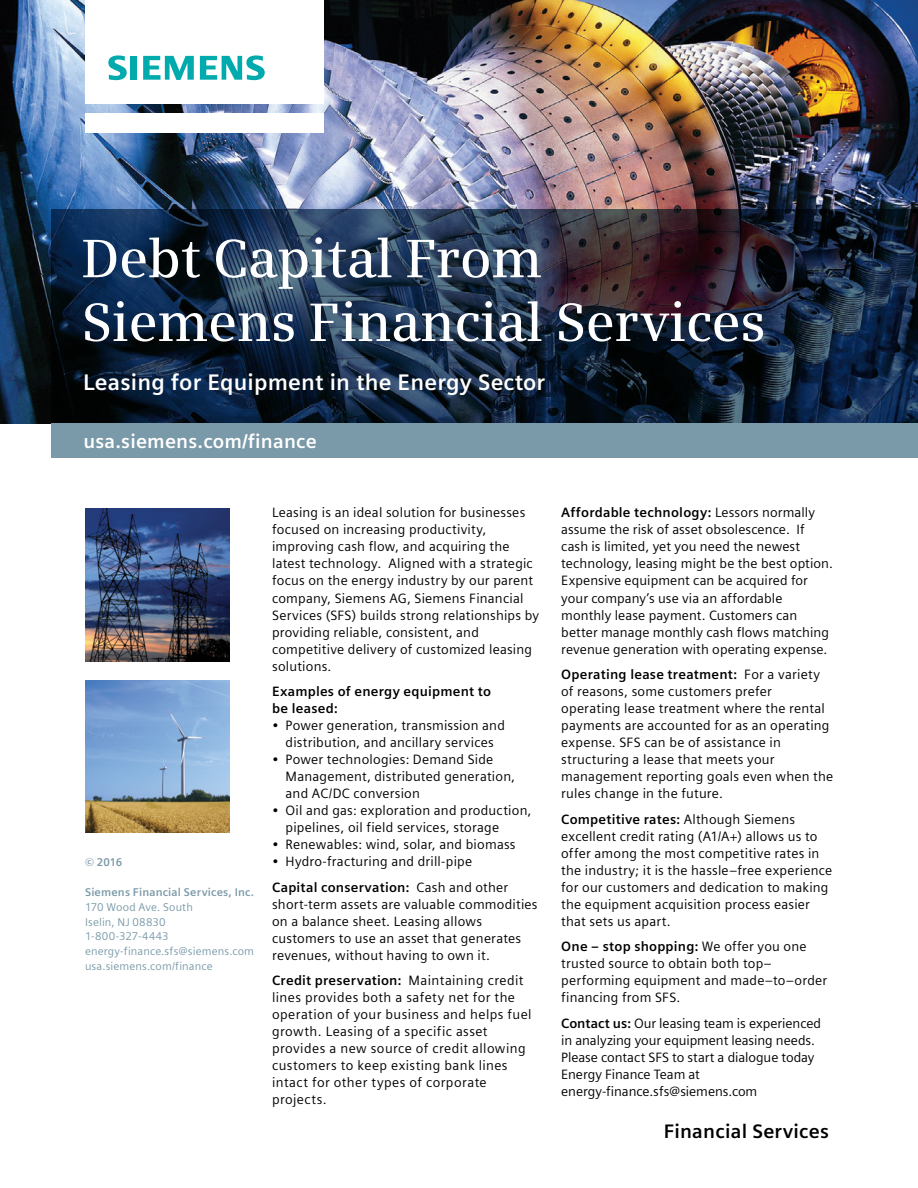
<style>
.page{position:relative;width:918px;height:1188px;background:#fff}
.page>*{position:absolute;margin:0;border:0;box-sizing:border-box;transform-origin:0 0}
._01__Headline__36pt{font:600 54px/63.8px "Siemens Serif";letter-spacing:-.01em;color:#fff}
._01__Subline__15pt_6{font:700 22.5px "Siemens Sans";letter-spacing:.01em;color:#fff}
._02__URL_keyword__13{font:700 19.5px "Siemens Sans";letter-spacing:.01em;color:#fff}
._03__URL_sector_clai{font:700 19.5px "Siemens Sans";letter-spacing:.01em;color:#000}
._04__Copy___9pt_4mm{font:13.5px/17px "Siemens Sans";letter-spacing:.015em;color:#000}
._04__Copy___9pt_4mm-2{font:13.5px/17px "Siemens Sans";letter-spacing:-.005em;color:#000}
._04__Headline_paragr{font:700 13.5px/17px "Siemens Sans";letter-spacing:.015em;color:#000}
._05__Marginal_notes{font:11.25px "Siemens Sans";letter-spacing:.015em;color:#7b9aa9}
._05__Marginal_notes-2{font:700 11.25px "Siemens Sans";letter-spacing:.01em;color:#7b9aa9}
.s1{font-weight:700}
</style>
<div class="page">
<img style="left:0;top:0;width:918px;height:424px">
<div style="left:85px;top:113px;width:238px;height:19px;background:#fff"></div>
<div style="left:85px;top:0;width:238px;height:103px;background:#fff"></div>
<svg style="left:108px;top:55px;width:19px;height:25px"></svg>
<div style="left:130px;top:56px;width:7px;height:24px;background:#00aaad"></div>
<svg style="left:143px;top:56px;width:51px;height:24px"></svg>
<svg style="left:200px;top:55px;width:65px;height:25px"></svg>
<svg style="left:51px;top:209px;width:867px;height:215px;background:#19273d"></svg>
<div style="left:51px;top:424px;width:867px;height:34px;background:#7b9aa9"></div>
<img style="left:85px;top:509px;width:145px;height:152px">
<img style="left:85px;top:680px;width:145px;height:152px">
<p class="_01__Headline__36pt" style="left:82px;top:227px;width:686px">Debt Capital From<br>Siemens Financial Services</p>
<p class="_01__Subline__15pt_6" style="left:83px;top:369px;width:464px">Leasing for Equipment in the Energy Sector</p>
<p class="_02__URL_keyword__13" style="left:83px;top:430px;width:235px">usa.siemens.com/finance</p>
<p class="_05__Marginal_notes-2" style="left:85px;top:856px;width:39px">© 2016</p>
<p class="_05__Marginal_notes-2" style="left:85px;top:886px;width:171px">Siemens Financial Services, Inc.</p>
<p class="_05__Marginal_notes" style="left:85px;top:900px;width:109px">170 Wood Ave. South</p>
<p class="_05__Marginal_notes" style="left:85px;top:915px;width:82px">Iselin, NJ 08830</p>
<p class="_05__Marginal_notes" style="left:85px;top:930px;width:85px">1-800-327-4443</p>
<p class="_05__Marginal_notes" style="left:85px;top:945px;width:171px">energy-finance.sfs@siemens.com</p>
<p class="_05__Marginal_notes" style="left:85px;top:960px;width:129px">usa.siemens.com/finance</p>
<p class="_04__Copy___9pt_4mm" style="left:272px;top:504px;width:268px">Leasing is an ideal solution for businesses focused on increasing productivity, improving cash flow, and acquiring the latest technology. Aligned with a strategic focus on the energy industry by our parent company, Siemens AG, Siemens Financial Services (SFS) builds strong relationships by providing reliable, consistent, and competitive delivery of customized leasing solutions.</p>
<p class="_04__Headline_paragr" style="left:272px;top:683px;width:220px">Examples of energy equipment to be leased:</p>
<p class="_04__Copy___9pt_4mm" style="left:272px;top:717px;width:234px;text-align:center">• Power generation, transmission and distribution, and ancillary services</p>
<p class="_04__Copy___9pt_4mm" style="left:286px;top:751px;width:231px;text-indent:-14px">• Power technologies: Demand Side<br>Management, distributed generation, and AC/DC conversion</p>
<p class="_04__Copy___9pt_4mm" style="left:286px;top:802px;width:247px;text-indent:-14px">• Oil and gas: exploration and production, pipelines, oil field services, storage</p>
<p class="_04__Copy___9pt_4mm" style="left:272px;top:836px;width:245px">• Renewables: wind, solar, and biomass</p>
<p class="_04__Copy___9pt_4mm" style="left:272px;top:853px;width:202px">• Hydro-fracturing and drill-pipe</p>
<p class="_04__Copy___9pt_4mm" style="left:272px;top:879px;width:267px"><span class="s1">Capital conservation:</span> Cash and other short-term assets are valuable commodities on a balance sheet. Leasing allows customers to use an asset that generates revenues, without having to own it.</p>
<p class="_04__Copy___9pt_4mm" style="left:272px;top:972px;width:261px"><span class="s1">Credit preservation:</span> Maintaining credit lines provides both a safety net for the operation of your business and helps fuel growth. Leasing of a specific asset provides a new source of credit allowing customers to keep existing bank lines intact for other types of corporate projects.</p>
<p class="_04__Copy___9pt_4mm" style="left:561px;top:504px;width:273px"><span class="s1">Affordable technology:</span> Lessors normally assume the risk of asset obsolescence. If cash is limited, yet you need the newest technology, leasing might be the best option.<br>Expensive equipment can be acquired for your company’s use via an affordable monthly lease payment. Customers can better manage monthly cash flows matching revenue generation with operating expense.</p>
<p class="_04__Copy___9pt_4mm" style="left:561px;top:666px;width:274px"><span class="s1">Operating lease treatment:</span> For a variety of reasons, some customers prefer operating lease treatment where the rental payments are accounted for as an operating expense. SFS can be of assistance in structuring a lease that meets your management reporting goals even when the rules change in the future.</p>
<p class="_04__Copy___9pt_4mm" style="left:561px;top:811px;width:272px"><span class="s1">Competitive rates:</span> Although Siemens excellent credit rating (A1/A+) allows us to offer among the most competitive rates in the industry; it is the hassle–free experience for our customers and dedication to making the equipment acquisition process easier that sets us apart.</p>
<p class="_04__Copy___9pt_4mm" style="left:561px;top:938px;width:267px"><span class="s1">One – stop shopping:</span> We offer you one trusted source to obtain both top– performing equipment and made–to–order financing from SFS.</p>
<p class="_04__Copy___9pt_4mm-2" style="left:561px;top:1015px;width:261px"><span class="s1">Contact us:</span> Our leasing team is experienced in analyzing your equipment leasing needs.<br>Please contact SFS to start a dialogue today Energy Finance Team at energy-finance.sfs@siemens.com</p>
<p class="_03__URL_sector_clai" style="left:664px;top:1121px;width:166px">Financial Services</p>
</div>
